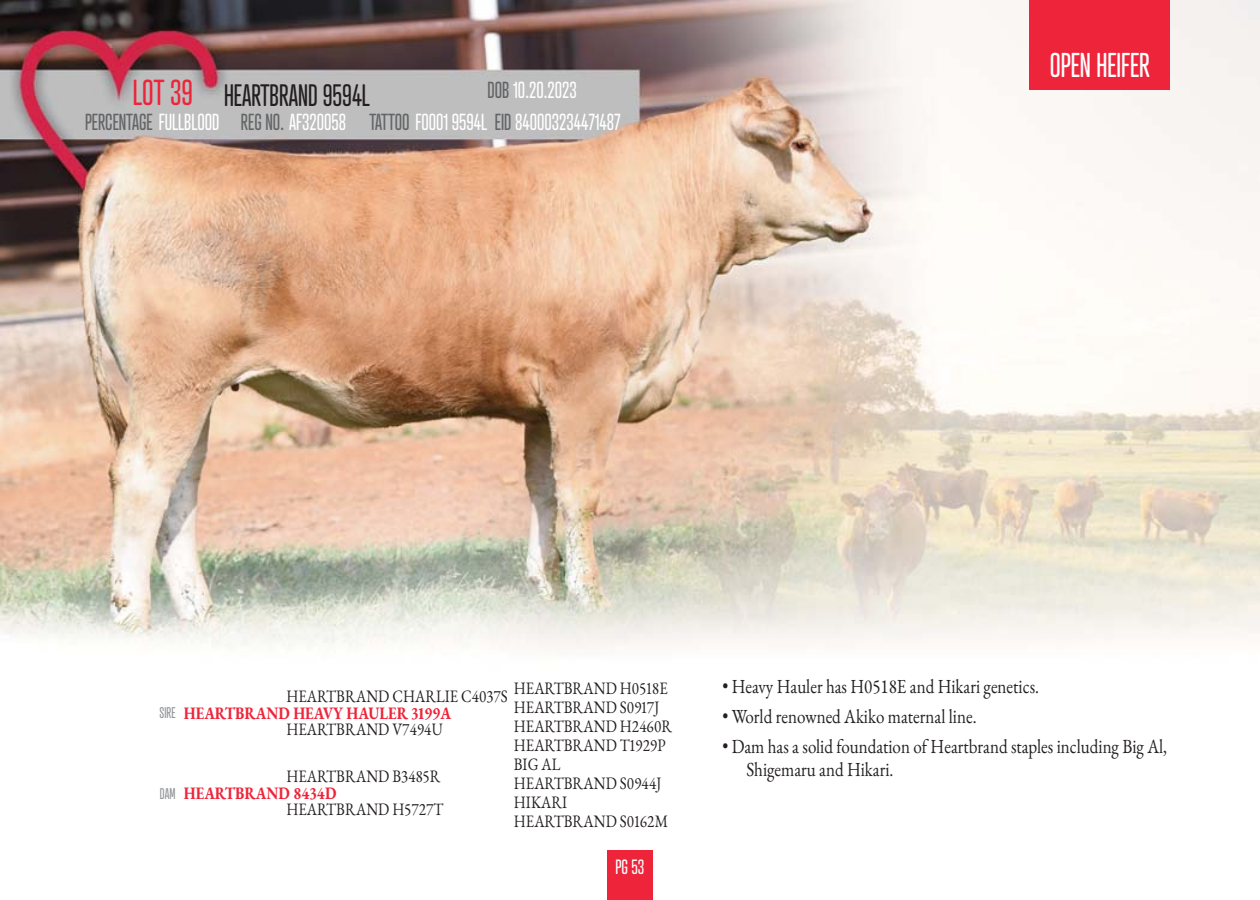
<style>
.page{position:relative;width:1260px;height:900px;background:#fff}
.page>*{position:absolute;margin:0;border:0;box-sizing:border-box;transform-origin:0 0}
.t1{font:33.25px "Atrament";color:#fff;scale:.85 1}
.t2{font:30px "Atrament";color:#231f20;scale:.85 1}
.t3{font:22.5px "Atrament";color:#fff;scale:.85 1}
.t4{font:22.5px "Atrament";color:#636466;scale:.85 1}
.t5{font:20px/22.5px "EB Garamond";color:#231f20;scale:.85 1}
.t6{font:20px "Atrament";color:#fff;scale:.85 1}
.t7{font:17.5px/19px "EB Garamond";color:#231f20;scale:.85 1}
.t8{font:700 17.5px "EB Garamond";color:#ee243a;scale:.85 1}
.t9{font:15px "Atrament";color:#939598;scale:.85 1}
.s1{font-size:35px;color:#ee243a}
.s2{color:#fff}
.s3{color:#636466}
</style>
<div class="page">
<img style="left:0;top:0;width:1260px;height:650px">
<div style="left:607px;top:850px;width:46px;height:50px;background:#ee243a"></div>
<div style="left:1030px;top:0;width:140px;height:90px;background:#ee243a"></div>
<h2 class="t2" style="left:133px;top:81px;width:280px"><span class="s1">LOT 39</span> HEARTBRAND 9594L</h2>
<p class="t4" style="left:85px;top:112px;width:160px">PERCENTAGE <span class="s2">FULLBLOOD</span></p>
<p class="t3" style="left:241px;top:112px;width:125px"><span class="s3">REG NO.</span> AF320058</p>
<p class="t3" style="left:369px;top:112px;width:297px"><span class="s3">TATTOO</span> F0001 9594L 840003234471487</p>
<p class="t3" style="left:488px;top:80px;width:106px"><span class="s3">DOB</span> 10.20.2023</p>
<p class="t4" style="left:495px;top:112px;width:21px">EID</p>
<h1 class="t1" style="left:1050px;top:49px;width:119px">OPEN HEIFER</h1>
<p class="t9" style="left:160px;top:706px;width:20px">SIRE</p>
<p class="t9" style="left:160px;top:787px;width:20px">DAM</p>
<p class="t7" style="left:514px;top:680px;width:188px">HEARTBRAND H0518E<br>HEARTBRAND S0917J<br>HEARTBRAND H2460R<br>HEARTBRAND T1929P<br>BIG AL<br>HEARTBRAND S0944J<br>HIKARI<br>HEARTBRAND S0162M</p>
<p class="t7" style="left:286px;top:682px;width:262px;line-height:32.5px">HEARTBRAND CHARLIE C4037S<br>HEARTBRAND V7494U</p>
<p class="t7" style="left:286px;top:762px;width:186px;line-height:32.5px">HEARTBRAND B3485R<br>HEARTBRAND H5727T</p>
<p class="t8" style="left:184px;top:703px;width:316px">HEARTBRAND HEAVY HAULER 3199A</p>
<p class="t8" style="left:184px;top:783px;width:181px">HEARTBRAND 8434D</p>
<p class="t6" style="left:615px;top:857px;width:36px">PG 53</p>
<p class="t5" style="left:722px;top:678px;width:374px">• Heavy Hauler has H0518E and Hikari genetics.</p>
<p class="t5" style="left:722px;top:708px;width:301px">• World renowned Akiko maternal line.</p>
<p class="t5" style="left:746px;top:738px;width:497px;text-indent:-24px">• Dam has a solid foundation of Heartbrand staples including Big Al,<br>Shigemaru and Hikari.</p>
</div>
